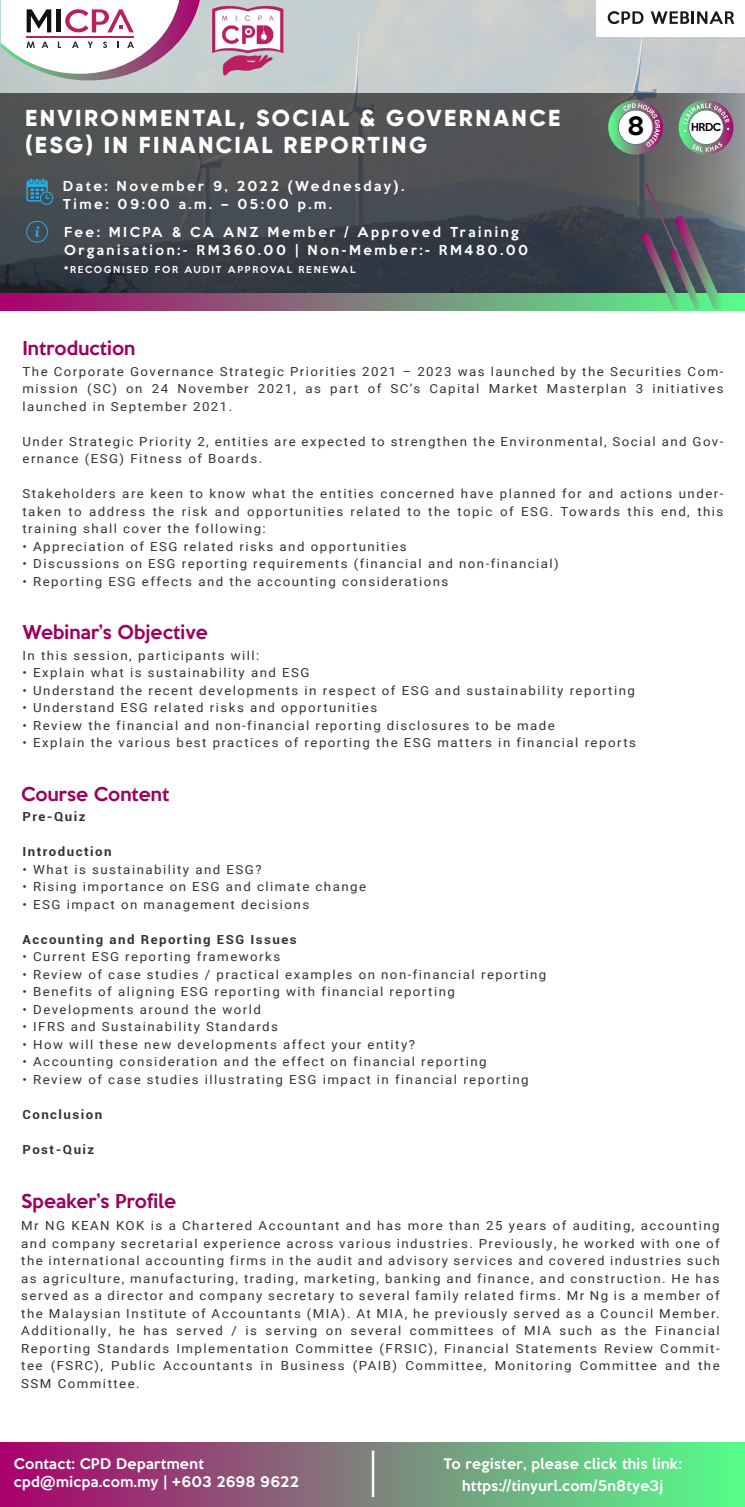
<style>
.page{position:relative;width:745px;height:1507px;background:#fff}
.page>*{position:absolute;margin:0;border:0;box-sizing:border-box;transform-origin:0 0}
.t1{font:500 23.12px "Keep Calm";color:#000}
.t2{font:800 23px/26.4px "Gilroy";letter-spacing:.105em;color:#fff}
.t3{font:500 17.5px "Keep Calm";letter-spacing:.005em;color:#9e005d}
.t4{font:500 13.38px/18.5px "Keep Calm";letter-spacing:.025em;color:#fff}
.t5{font:12.5px/17.5px "Roboto";letter-spacing:.11em;color:#333;text-align:justify;scale:1.06 1}
.t6{font:500 12.5px/17.6px "Keep Calm";letter-spacing:.2em;color:#fff}
.t7{font:700 12.5px "Roboto";letter-spacing:.11em;color:#333;scale:1.06 1}
.t8{font:500 10px "Keep Calm";color:#000}
.t9{font:500 8.75px "Keep Calm";letter-spacing:.2em;color:#fff}
</style>
<div class="page">
<img style="left:0;top:0;width:744px;height:94px">
<svg style="left:0;top:94px;width:744px;height:200px;background:#474b50"></svg>
<div style="left:40px;top:191px;width:13px;height:14px;border:1px solid #29abe2;border-radius:50%"></div>
<svg style="left:26px;top:178px;width:24px;height:24px"></svg>
<svg style="left:26px;top:220px;width:22px;height:23px"></svg>
<svg style="left:0;top:294px;width:744px;height:16px;background:#83737a"></svg>
<svg style="left:640px;top:183px;width:84px;height:127px;background:#5c6d69"></svg>
<svg style="left:1px;top:0;width:199px;height:90px"></svg>
<div style="left:595px;top:0;width:149px;height:36px;background:#fff"></div>
<svg style="left:607px;top:11px;width:36px;height:13px"></svg>
<svg style="left:650px;top:11px;width:83px;height:13px"></svg>
<img style="left:209px;top:3px;width:78px;height:75px">
<div style="left:0;top:1442px;width:744px;height:64px;background:linear-gradient(to right,#aa026d,#55ff8a)"></div>
<hr style="left:371px;top:1450px;width:3px;height:46px;background:#fff">
<svg style="left:678px;top:100px;width:54px;height:55px"></svg>
<div style="left:688px;top:110px;width:34px;height:34px;background:#fff;border-radius:50%"></div>
<div style="left:688px;top:110px;width:35px;height:35px;border:1px solid #647882;border-radius:50%"></div>
<svg style="left:682px;top:103px;width:47px;height:29px"></svg>
<svg style="left:691px;top:142px;width:30px;height:10px"></svg>
<svg style="left:608px;top:100px;width:54px;height:55px"></svg>
<svg style="left:618px;top:110px;width:34px;height:34px"></svg>
<svg style="left:623px;top:103px;width:36px;height:44px"></svg>
<div style="left:617px;top:110px;width:35px;height:35px;border:1px solid #647882;border-radius:50%"></div>
<h2 class="t2" style="left:25px;top:105px;width:536px">ENVIRONMENTAL, SOCIAL &amp; GOVERNANCE (ESG) IN FINANCIAL REPORTING</h2>
<p class="t6" style="left:63px;top:176px;width:342px">Date: November 9, 2022 (Wednesday).<br>Time: 09:00 a.m. – 05:00 p.m.</p>
<p class="t6" style="left:64px;top:223px;width:465px">Fee: MICPA &amp; CA ANZ Member / Approved Training<br>Organisation:- RM360.00 | Non-Member:- RM480.00</p>
<p class="t9" style="left:64px;top:261px;width:293px">*RECOGNISED FOR AUDIT APPROVAL RENEWAL</p>
<h3 class="t3" style="left:22px;top:333px;width:114px">Introduction</h3>
<h1 class="t1" style="left:626px;top:106px;width:19px">8</h1>
<p class="t8" style="left:690px;top:118px;width:31px">HRDC</p>
<p class="t5" style="left:22px;top:362px;width:662px">The Corporate Governance Strategic Priorities 2021 – 2023 was launched by the Securities Com&shy;mission (SC) on 24 November 2021, as part of SC’s Capital Market Masterplan 3 initiatives launched in September 2021.</p>
<p class="t5" style="left:22px;top:432px;width:662px">Under Strategic Priority 2, entities are expected to strengthen the Environmental, Social and Gov&shy;ernance (ESG) Fitness of Boards.</p>
<p class="t5" style="left:22px;top:484px;width:662px">Stakeholders are keen to know what the entities concerned have planned for and actions under&shy;taken to address the risk and opportunities related to the topic of ESG. Towards this end, this training shall cover the following:</p>
<p class="t5" style="left:22px;top:537px;width:364px">• Appreciation of ESG related risks and opportunities</p>
<p class="t5" style="left:22px;top:554px;width:507px">• Discussions on ESG reporting requirements (financial and non-financial)</p>
<p class="t5" style="left:22px;top:572px;width:403px">• Reporting ESG effects and the accounting considerations</p>
<h3 class="t3" style="left:22px;top:617px;width:187px">Webinar’s Objective</h3>
<p class="t5" style="left:22px;top:646px;width:225px">In this session, participants will:</p>
<p class="t5" style="left:22px;top:663px;width:272px">• Explain what is sustainability and ESG</p>
<p class="t5" style="left:22px;top:681px;width:579px">• Understand the recent developments in respect of ESG and sustainability reporting</p>
<p class="t5" style="left:22px;top:698px;width:336px">• Understand ESG related risks and opportunities</p>
<p class="t5" style="left:22px;top:716px;width:503px">• Review the financial and non-financial reporting disclosures to be made</p>
<p class="t5" style="left:22px;top:733px;width:580px">• Explain the various best practices of reporting the ESG matters in financial reports</p>
<h3 class="t3" style="left:21px;top:778px;width:149px">Course Content</h3>
<p class="t7" style="left:22px;top:808px;width:61px">Pre-Quiz</p>
<p class="t7" style="left:22px;top:843px;width:85px">Introduction</p>
<p class="t5" style="left:22px;top:860px;width:227px">• What is sustainability and ESG?</p>
<p class="t5" style="left:22px;top:877px;width:325px">• Rising importance on ESG and climate change</p>
<p class="t5" style="left:22px;top:895px;width:272px">• ESG impact on management decisions</p>
<p class="t7" style="left:22px;top:930px;width:260px">Accounting and Reporting ESG Issues</p>
<p class="t5" style="left:22px;top:947px;width:244px">• Current ESG reporting frameworks</p>
<p class="t5" style="left:22px;top:965px;width:495px">• Review of case studies / practical examples on non-financial reporting</p>
<p class="t5" style="left:22px;top:982px;width:409px">• Benefits of aligning ESG reporting with financial reporting</p>
<p class="t5" style="left:22px;top:1000px;width:226px">• Developments around the world</p>
<p class="t5" style="left:22px;top:1017px;width:242px">• IFRS and Sustainability Standards</p>
<p class="t5" style="left:22px;top:1035px;width:371px">• How will these new developments affect your entity?</p>
<p class="t5" style="left:22px;top:1052px;width:439px">• Accounting consideration and the effect on financial reporting</p>
<p class="t5" style="left:22px;top:1070px;width:478px">• Review of case studies illustrating ESG impact in financial reporting</p>
<p class="t7" style="left:22px;top:1105px;width:77px">Conclusion</p>
<p class="t7" style="left:22px;top:1140px;width:69px">Post-Quiz</p>
<h3 class="t3" style="left:21px;top:1185px;width:156px">Speaker’s Profile</h3>
<p class="t5" style="left:21px;top:1216px;width:660px">Mr NG KEAN KOK is a Chartered Accountant and has more than 25 years of auditing, accounting and company secretarial experience across various industries. Previously, he worked with one of the international accounting firms in the audit and advisory services and covered industries such as agriculture, manufacturing, trading, marketing, banking and finance, and construction. He has served as a director and company secretary to several family related firms. Mr Ng is a member of the Malaysian Institute of Accountants (MIA). At MIA, he previously served as a Council Member.<br>Additionally, he has served / is serving on several committees of MIA such as the Financial Reporting Standards Implementation Committee (FRSIC), Financial Statements Review Commit&shy;tee (FSRC), Public Accountants in Business (PAIB) Committee, Monitoring Committee and the SSM Committee.</p>
<p class="t4" style="left:14px;top:1452px;width:286px">Contact: CPD Department cpd@micpa.com.my | +603 2698 9622</p>
<p class="t4" style="left:443px;top:1452px;width:239px">To register, please click this link:</p>
<p class="t4" style="left:462px;top:1474px;width:203px">https://tinyurl.com/5n8tye3j</p>
</div>
